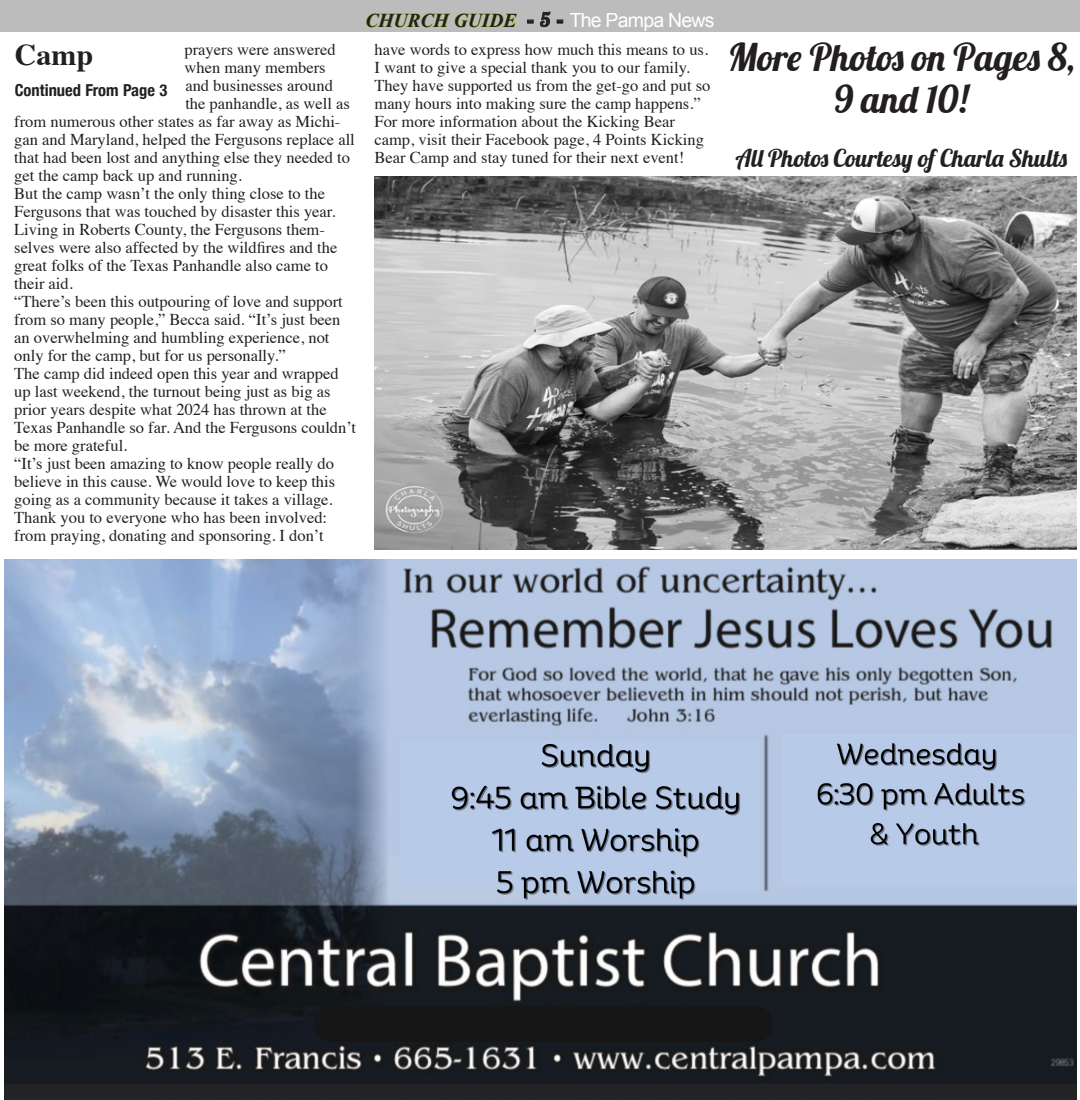
<style>
.page{position:relative;width:1080px;height:1100px;background:#fff}
.page>*{position:absolute;margin:0;border:0;box-sizing:border-box;transform-origin:0 0}
.t1{font:37.5px/42px "Lobster";color:#231f20;text-align:center}
.t2{font:700 30px "Times";color:#231f20}
.t3{font:24px "Lobster";color:#231f20}
.t4{font:19.5px "Arial";letter-spacing:-.04em;color:#fff}
.t5{font:16.5px/18px "Times";color:#231f20}
.Cutline{font:700 condensed 16.5px "Helvetica Neue";color:#231f20}
.s1{font-family:"Times New Roman";font-weight:700;font-style:italic;color:#a1c43a}
.s2{font-weight:900;color:#231f20}
.s3{font-family:"Lobster";color:#231f20}
</style>
<div class="page">
<div style="left:0;top:0;width:1080px;height:31px;background:#bdbcbc"></div>
<img style="left:4px;top:559px;width:1073px;height:540px">
<img style="left:375px;top:176px;width:702px;height:374px">
<p class="t5" style="left:185px;top:39px;width:153px">prayers were answered</p>
<p class="t5" style="left:185px;top:57px;width:143px">when many members</p>
<p class="t5" style="left:185px;top:75px;width:149px">and businesses around</p>
<p class="t5" style="left:185px;top:93px;width:166px">the panhandle, as well as</p>
<p class="t5" style="left:14px;top:111px;width:328px">from numerous other states as far away as Michi-</p>
<p class="t5" style="left:14px;top:129px;width:342px">gan and Maryland, helped the Fergusons replace all</p>
<p class="t5" style="left:14px;top:147px;width:337px">that had been lost and anything else they needed to</p>
<p class="t5" style="left:14px;top:165px;width:229px">get the camp back up and running.</p>
<p class="t5" style="left:14px;top:183px;width:323px">But the camp wasn’t the only thing close to the<br>Fergusons that was touched by disaster this year.</p>
<p class="t5" style="left:14px;top:219px;width:325px">Living in Roberts County, the Fergusons them&shy;selves were also affected by the wildfires and the great folks of the Texas Panhandle also came to their aid.</p>
<p class="t5" style="left:14px;top:291px;width:330px">“There’s been this outpouring of love and support from so many people,” Becca said. “It’s just been an overwhelming and humbling experience, not only for the camp, but for us personally.”</p>
<p class="t5" style="left:14px;top:363px;width:343px">The camp did indeed open this year and wrapped up last weekend, the turnout being just as big as prior years despite what 2024 has thrown at the Texas Panhandle so far. And the Fergusons couldn’t be more grateful.</p>
<p class="t5" style="left:14px;top:453px;width:322px">“It’s just been amazing to know people really do believe in this cause. We would love to keep this going as a community because it takes a village.<br>Thank you to everyone who has been involved: from praying, donating and sponsoring. I don’t</p>
<p class="t2" style="left:15px;top:26px;width:80px">Camp</p>
<p class="Cutline" style="left:15px;top:76px;width:154px">Continued From Page 3</p>
<p class="t4" style="left:365px;top:7px;width:351px"><span class="s1">CHURCH GUIDE</span> <span class="s2">-</span> <span class="s3">5</span> <span class="s2">-</span> The Pampa News</p>
<p class="t5" style="left:375px;top:39px;width:337px">have words to express how much this means to us.<br>I want to give a special thank you to our family.<br>They have supported us from the get-go and put so many hours into making sure the camp happens.”</p>
<p class="t5" style="left:375px;top:111px;width:331px">For more information about the Kicking Bear camp, visit their Facebook page, 4 Points Kicking<br>Bear Camp and stay tuned for their next event!</p>
<p class="t1" style="left:728px;top:40px;width:348px">More Photos on Pages 8,<br>9 and 10!</p>
<p class="t3" style="left:736px;top:143px;width:334px">All Photos Courtesy of Charla Shults</p>
</div>
